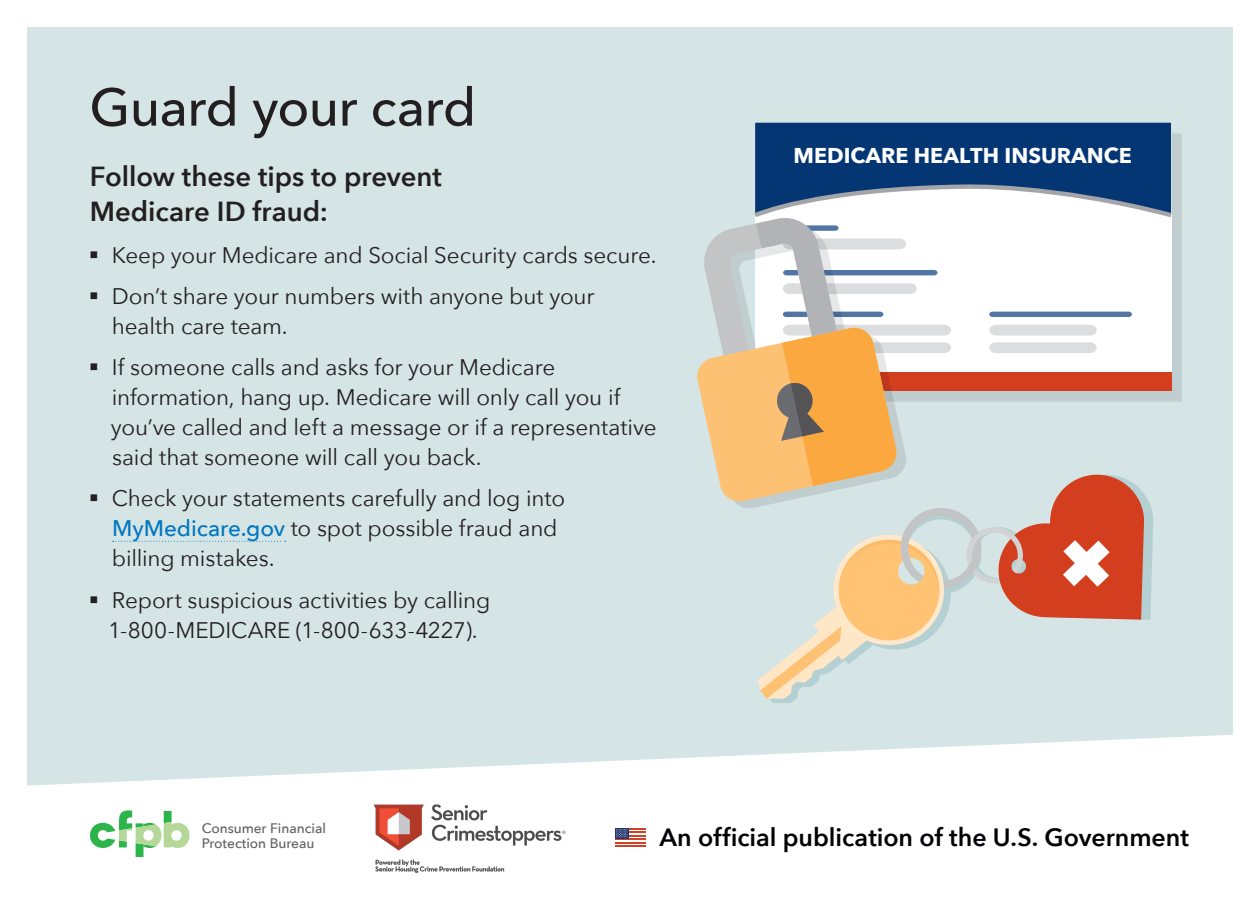
<style>
.page{position:relative;width:1260px;height:900px;background:#fff}
.page>*{position:absolute;margin:0;border:0;box-sizing:border-box;transform-origin:0 0}
.OA_Heading_1{font:500 52.5px "Avenir Next";letter-spacing:-.015em;color:#231f20}
.OA_Heading_3{font:600 27.5px/35px "Avenir Next";color:#231f20}
.OA_Heading_2{font:600 25px "Avenir Next";color:#000006}
.t1{font:22.5px/30px "Avenir Next";letter-spacing:-.005em;color:#231f20}
.t2{font:700 21.38px "Avenir Next";color:#fff}
.t3{font:500 13.75px/14.4px "Avenir Next";color:#5f6062}
.s1{font-weight:500;color:#0077be}
</style>
<div class="page">
<div style="left:27px;top:27px;width:1206px;height:759px;background:#d5e4e5"></div>
<div style="left:615px;top:828px;width:30px;height:17px;background:linear-gradient(to right,#fff,#fff)"></div>
<hr style="left:615px;top:828px;width:30px;height:2px;background:#d14227">
<hr style="left:615px;top:831px;width:30px;height:2px;background:#d14227">
<hr style="left:615px;top:835px;width:30px;height:2px;background:#d14227">
<hr style="left:615px;top:838px;width:30px;height:2px;background:#d14227">
<hr style="left:615px;top:842px;width:30px;height:1px;background:#d14227">
<hr style="left:615px;top:845px;width:30px;height:2px;background:#d14227">
<div style="left:615px;top:828px;width:14px;height:10px;background:#23356e"></div>
<svg style="left:616px;top:829px;width:12px;height:9px"></svg>
<svg style="left:695px;top:123px;width:482px;height:580px"></svg>
<svg style="left:113px;top:541px;width:173px;height:1px"></svg>
<svg style="left:90px;top:810px;width:99px;height:46px"></svg>
<img style="left:374px;top:804px;width:192px;height:69px">
<p class="OA_Heading_1" style="left:89px;top:63px;width:388px">Guard your card</p>
<p class="OA_Heading_3" style="left:90px;top:158px;width:353px">Follow these tips to prevent<br>Medicare ID fraud:</p>
<p class="t1" style="left:89px;top:239px;width:569px">▪ Keep your Medicare and Social Security cards secure.</p>
<p class="t1" style="left:112px;top:280px;width:484px;text-indent:-23px">▪ Don’t share your numbers with anyone but your health care team.</p>
<p class="t1" style="left:111px;top:351px;width:547px;text-indent:-22px">▪ If someone calls and asks for your Medicare information, hang up. Medicare will only call you if you’ve called and left a message or if a representative said that someone will call you back.</p>
<p class="t1" style="left:112px;top:482px;width:455px;text-indent:-23px">▪ Check your statements carefully and log into<br><span class="s1">MyMedicare.gov</span> to spot possible fraud and billing mistakes.</p>
<p class="t1" style="left:89px;top:584px;width:403px;text-align:center">▪ Report suspicious activities by calling<br>1-800-MEDICARE (1-800-633-4227).</p>
<p class="t2" style="left:794px;top:137px;width:340px">MEDICARE HEALTH INSURANCE</p>
<p class="t3" style="left:202px;top:821px;width:126px">Consumer Financial<br>Protection Bureau</p>
<p class="OA_Heading_2" style="left:659px;top:816px;width:531px">An official publication of the U.S. Government</p>
</div>
